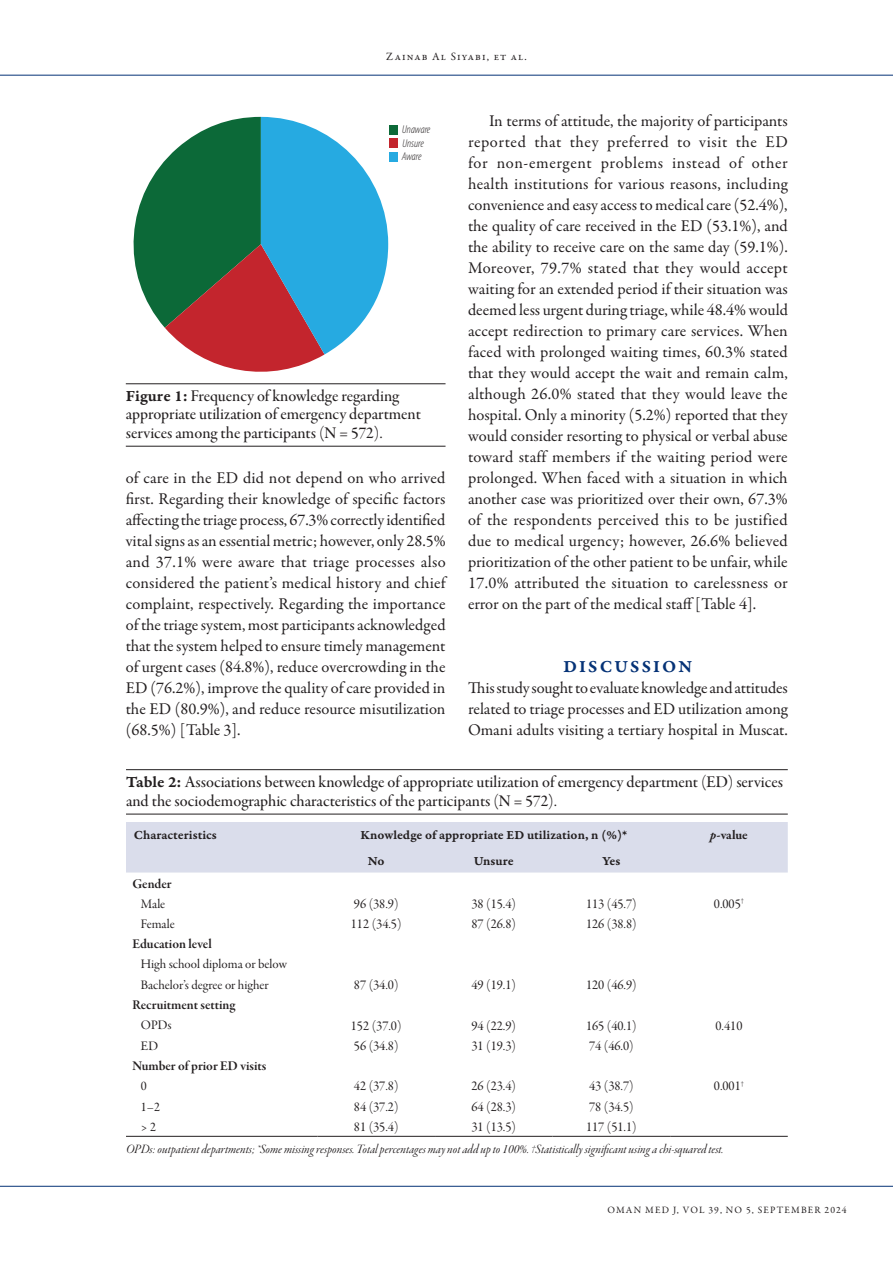
<style>
.page{position:relative;width:893px;height:1263px;background:#fff}
.page>*{position:absolute;margin:0;border:0;box-sizing:border-box;transform-origin:0 0}
.Heading-1{font:18px "Garamond Premr Pro Smbd Capt";letter-spacing:.115em;color:#053276}
.Paragraph_indent{font:16.5px/21px "Garamond Premr Pro";color:#231f20;text-align:justify}
.Table-Caption{font:16.5px/18.8px "Garamond Premr Pro Med Subh";color:#231f20}
.Paragraph_No-Indent_No-Space{font:16.5px/21px "Garamond Premr Pro";letter-spacing:-.005em;color:#231f20;text-align:justify}
.Figure-Caption{font:16.5px/18.3px "Garamond Premr Pro Med Subh";color:#231f20}
.Table-Text{font:13.5px "Garamond Premr Pro Subh";color:#231f20}
.Table-Sub{font:13.5px "Garamond Premr Pro It Disp";color:#231f20}
.Table-Sub-Headin{font:13.5px "Garamond Premr Pro Smbd Subh";color:#231f20}
.Table-Sub-Headin-Text-Indent{font:13.2px "Garamond Premr Pro Subh";color:#231f20}
.Table-Header{font:13.2px "Garamond Premr Pro Smbd Capt";color:#231f20}
.Table-Header-Left{font:13.2px "Garamond Premr Pro Smbd Capt";color:#231f20}
.Table-Header-2{font:700 13.2px "Garamond Premr Pro";letter-spacing:-.005em;color:#231f20}
.t1{font:11.25px "Garamond Premr Pro";letter-spacing:.1em;color:#231f20}
.t2{font:italic 300 condensed 11.25px/13.4px "Myriad Pro";color:#231f20}
.t3{font:9.75px "Garamond Premr Pro";letter-spacing:.1em;color:#231f20}
.s1{font-family:"Garamond Premr Pro Smbd Capt"}
.s2{font-style:italic}
</style>
<div class="page">
<hr style="left:0;top:75px;width:893px;height:1px;background:#053276">
<hr style="left:0;top:1186px;width:893px;height:1px;background:#053276">
<hr style="left:126px;top:769px;width:662px;height:1px;background:#231f20">
<hr style="left:126px;top:814px;width:662px;height:1px;background:#231f20">
<div style="left:126px;top:822px;width:662px;height:50px;background:#daddeb"></div>
<hr style="left:126px;top:1136px;width:191px;height:1px;background:#231f20">
<hr style="left:317px;top:1136px;width:118px;height:1px;background:#231f20">
<hr style="left:435px;top:1136px;width:118px;height:1px;background:#231f20">
<hr style="left:553px;top:1136px;width:117px;height:1px;background:#231f20">
<hr style="left:670px;top:1136px;width:118px;height:1px;background:#231f20">
<hr style="left:126px;top:383px;width:320px;height:1px;background:#231f20">
<hr style="left:126px;top:446px;width:320px;height:1px;background:#231f20">
<div style="left:389px;top:125px;width:9px;height:10px;background:#0c6938"></div>
<div style="left:389px;top:139px;width:9px;height:9px;background:#c3252d"></div>
<div style="left:389px;top:152px;width:9px;height:9px;background:#26aae1"></div>
<svg style="left:133px;top:117px;width:255px;height:255px"></svg>
<p class="t1" style="left:386px;top:50px;width:142px">Zainab Al Siyabi, et al.</p>
<p class="Paragraph_indent" style="left:468px;top:111px;width:321px;text-indent:21px">In terms of attitude, the majority of participants reported that they preferred to visit the ED for non-emergent problems instead of other health institutions for various reasons, including convenience and easy access to medical care (52.4%), the quality of care received in the ED (53.1%), and the ability to receive care on the same day (59.1%).<br>Moreover, 79.7% stated that they would accept waiting for an extended period if their situation was deemed less urgent during triage, while 48.4% would accept redirection to primary care services. When faced with prolonged waiting times, 60.3% stated that they would accept the wait and remain calm, although 26.0% stated that they would leave the hospital. Only a minority (5.2%) reported that they would consider resorting to physical or verbal abuse toward staff members if the waiting period were prolonged. When faced with a situation in which another case was prioritized over their own, 67.3% of the respondents perceived this to be justified due to medical urgency; however, 26.6% believed prioritization of the other patient to be unfair, while 17.0% attributed the situation to carelessness or error on the part of the medical staff [Table 4].</p>
<p class="t2" style="left:402px;top:123px;width:30px">Unaware<br>Unsure<br>Aware</p>
<p class="Figure-Caption" style="left:126px;top:387px;width:296px"><span class="s1">Figure 1:</span> Frequency of knowledge regarding appropriate utilization of emergency department services among the participants (N = 572).</p>
<p class="Paragraph_indent" style="left:126px;top:468px;width:321px">of care in the ED did not depend on who arrived first. Regarding their knowledge of specific factors affecting the triage process, 67.3% correctly identified vital signs as an essential metric; however, only 28.5% and 37.1% were aware that triage processes also considered the patient’s medical history and chief complaint, respectively. Regarding the importance of the triage system, most participants acknowledged that the system helped to ensure timely management of urgent cases (84.8%), reduce overcrowding in the ED (76.2%), improve the quality of care provided in the ED (80.9%), and reduce resource misutilization (68.5%) [Table 3].</p>
<p class="Heading-1" style="left:564px;top:656px;width:130px">DISCUSSION</p>
<p class="Paragraph_No-Indent_No-Space" style="left:468px;top:678px;width:321px">This study sought to evaluate knowledge and attitudes related to triage processes and ED utilization among Omani adults visiting a tertiary hospital in Muscat.</p>
<p class="Table-Caption" style="left:126px;top:773px;width:658px"><span class="s1">Table 2:</span> Associations between knowledge of appropriate utilization of emergency department (ED) services and the sociodemographic characteristics of the participants (N = 572).</p>
<p class="Table-Header-Left" style="left:134px;top:827px;width:85px">Characteristics</p>
<p class="Table-Header" style="left:361px;top:827px;width:268px">Knowledge of appropriate ED utilization, n (%)*</p>
<p class="Table-Header-2" style="left:710px;top:827px;width:39px"><span class="s2">p</span>-value</p>
<p class="Table-Header" style="left:368px;top:853px;width:18px">No</p>
<p class="Table-Header" style="left:474px;top:853px;width:41px">Unsure</p>
<p class="Table-Header" style="left:602px;top:853px;width:19px">Yes</p>
<p class="Table-Sub-Headin" style="left:132px;top:875px;width:41px">Gender</p>
<p class="Table-Sub-Headin-Text-Indent" style="left:141px;top:896px;width:26px">Male</p>
<p class="Table-Text" style="left:354px;top:896px;width:46px">96 (38.9)</p>
<p class="Table-Text" style="left:471px;top:896px;width:46px">38 (15.4)</p>
<p class="Table-Text" style="left:586px;top:896px;width:52px">113 (45.7)</p>
<p class="Table-Text" style="left:714px;top:896px;width:32px">0.005<sup>†</sup></p>
<p class="Table-Sub-Headin-Text-Indent" style="left:141px;top:916px;width:35px">Female</p>
<p class="Table-Text" style="left:351px;top:916px;width:52px">112 (34.5)</p>
<p class="Table-Text" style="left:471px;top:916px;width:46px">87 (26.8)</p>
<p class="Table-Text" style="left:586px;top:916px;width:52px">126 (38.8)</p>
<p class="Table-Sub-Headin" style="left:132px;top:936px;width:81px">Education level</p>
<p class="Table-Sub-Headin-Text-Indent" style="left:141px;top:957px;width:148px">High school diploma or below</p>
<p class="Table-Sub-Headin-Text-Indent" style="left:141px;top:977px;width:129px">Bachelor’s degree or higher</p>
<p class="Table-Text" style="left:354px;top:977px;width:46px">87 (34.0)</p>
<p class="Table-Text" style="left:471px;top:977px;width:46px">49 (19.1)</p>
<p class="Table-Text" style="left:586px;top:977px;width:52px">120 (46.9)</p>
<p class="Table-Sub-Headin" style="left:132px;top:997px;width:105px">Recruitment setting</p>
<p class="Table-Sub-Headin-Text-Indent" style="left:141px;top:1017px;width:32px">OPDs</p>
<p class="Table-Text" style="left:351px;top:1017px;width:52px">152 (37.0)</p>
<p class="Table-Text" style="left:471px;top:1017px;width:46px">94 (22.9)</p>
<p class="Table-Text" style="left:586px;top:1017px;width:52px">165 (40.1)</p>
<p class="Table-Text" style="left:715px;top:1017px;width:28px">0.410</p>
<p class="Table-Sub-Headin-Text-Indent" style="left:141px;top:1038px;width:19px">ED</p>
<p class="Table-Text" style="left:354px;top:1038px;width:46px">56 (34.8)</p>
<p class="Table-Text" style="left:471px;top:1038px;width:46px">31 (19.3)</p>
<p class="Table-Text" style="left:589px;top:1038px;width:46px">74 (46.0)</p>
<p class="Table-Sub-Headin" style="left:132px;top:1058px;width:135px">Number of prior ED visits</p>
<p class="Table-Sub-Headin-Text-Indent" style="left:141px;top:1078px;width:7px">0</p>
<p class="Table-Text" style="left:354px;top:1078px;width:46px">42 (37.8)</p>
<p class="Table-Text" style="left:471px;top:1078px;width:46px">26 (23.4)</p>
<p class="Table-Text" style="left:589px;top:1078px;width:46px">43 (38.7)</p>
<p class="Table-Text" style="left:714px;top:1078px;width:32px">0.001<sup>†</sup></p>
<p class="Table-Sub-Headin-Text-Indent" style="left:141px;top:1099px;width:21px">1–2</p>
<p class="Table-Text" style="left:354px;top:1099px;width:46px">84 (37.2)</p>
<p class="Table-Text" style="left:471px;top:1099px;width:46px">64 (28.3)</p>
<p class="Table-Text" style="left:589px;top:1099px;width:46px">78 (34.5)</p>
<p class="Table-Sub-Headin-Text-Indent" style="left:141px;top:1119px;width:17px">&gt; 2</p>
<p class="Table-Text" style="left:354px;top:1119px;width:46px">81 (35.4)</p>
<p class="Table-Text" style="left:471px;top:1119px;width:46px">31 (13.5)</p>
<p class="Table-Text" style="left:586px;top:1119px;width:52px">117 (51.1)</p>
<p class="Table-Sub" style="left:126px;top:1142px;width:599px">OPDs: outpatient departments; *Some missing responses. Total percentages may not add up to 100%. †Statistically significant using a chi-squared test.</p>
<p class="t3" style="left:607px;top:1204px;width:19px">Oman</p>
<p class="t3" style="left:645px;top:1204px;width:9px">med</p>
<p class="t3" style="left:673px;top:1204px;width:19px">J, vol</p>
<p class="t3" style="left:709px;top:1204px;width:27px">39, no</p>
<p class="t3" style="left:746px;top:1204px;width:39px">5, septembe</p>
<p class="t3" style="left:814px;top:1204px;width:33px">r 2024</p>
</div>
